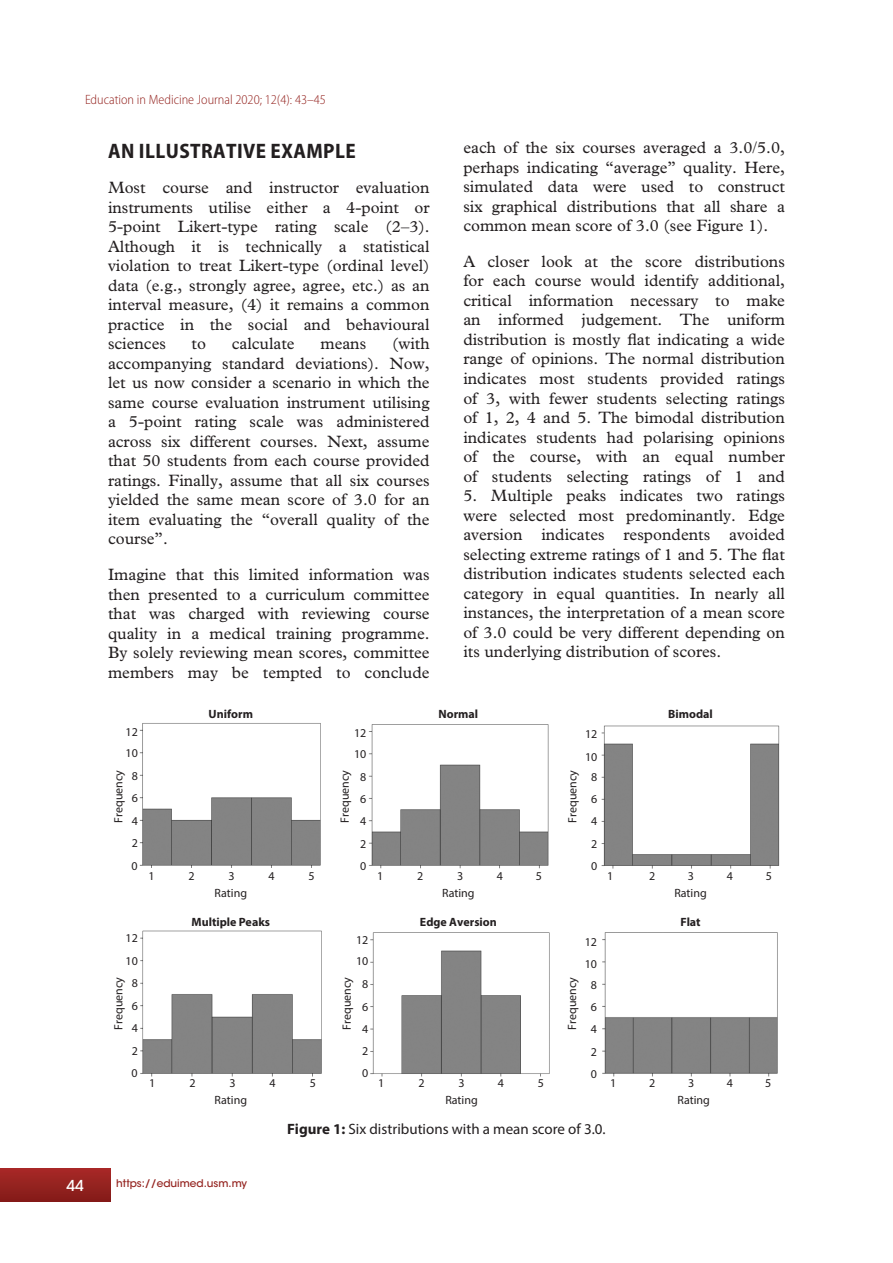
<style>
.page{position:relative;width:893px;height:1263px;background:#fff}
.page>*{position:absolute;margin:0;border:0;box-sizing:border-box;transform-origin:0 0}
.t1{font:700 semi-condensed 21px "Myriad Pro";letter-spacing:.02em;color:#231f20}
.t2{font:16.5px/19.5px "Plantin Std";color:#231f20;text-align:justify}
.t3{font:15px "Myriad Pro";color:#231f20}
.t4{font:500 15px "ITC Avant Garde Std";color:#fff}
.t5{font:300 semi-condensed 13.5px "Myriad Pro";color:#94231f}
.t6{font:12px "Myriad Pro";color:#231f20}
.t7{font:700 12px "Myriad Pro";color:#231f20}
.t8{font:500 10.5px "ITC Avant Garde Std";color:#94231f}
.s1{font-weight:700}
</style>
<div class="page">
<div style="left:0;top:1168px;width:111px;height:34px;background:linear-gradient(to bottom,#a82927,#841b18)"></div>
<img style="left:139px;top:723px;width:640px;height:354px">
<p class="t5" style="left:85px;top:91px;width:242px">Education in Medicine Journal 2020; 12(4): 43–45</p>
<p class="t1" style="left:108px;top:137px;width:249px">AN ILLUSTRATIVE EXAMPLE</p>
<p class="t2" style="left:108px;top:178px;width:323px">Most course and instructor evaluation instruments utilise either a 4-point or 5-point Likert-type rating scale (2–3).<br>Although it is technically a statistical violation to treat Likert-type (ordinal level) data (e.g., strongly agree, agree, etc.) as an interval measure, (4) it remains a common practice in the social and behavioural sciences</p>
<p class="t2" style="left:108px;top:334px;width:323px;text-indent:284px">(with accompanying standard deviations). Now, let us now consider a scenario in which the same course evaluation instrument utilising a 5-point rating scale was administered across six different courses. Next, assume that 50 students from each course provided ratings. Finally, assume that all six courses yielded the same mean score of 3.0 for an item evaluating the “overall quality of the course”.</p>
<p class="t2" style="left:108px;top:565px;width:323px">Imagine that this limited information was then presented to a curriculum committee that was charged with reviewing course quality in a medical training programme.<br>By solely reviewing mean scores, committee members may be tempted to conclude</p>
<p class="t2" style="left:192px;top:334px;width:16px">to</p>
<p class="t2" style="left:232px;top:334px;width:64px">calculate</p>
<p class="t2" style="left:320px;top:334px;width:47px">means</p>
<p class="t2" style="left:463px;top:138px;width:323px">each of the six courses averaged a 3.0/5.0, perhaps indicating “average” quality. Here, simulated data were used to construct six graphical distributions that all share a common mean score of 3.0 (see Figure 1).</p>
<p class="t2" style="left:463px;top:252px;width:323px">A closer look at the score distributions for each course would identify additional, critical information necessary to make an informed judgement. The uniform distribution is mostly flat indicating a wide range of opinions. The normal distribution indicates most students provided ratings of 3, with fewer students selecting ratings of 1, 2, 4 and 5. The bimodal distribution indicates students had polarising opinions of the course, with an equal number of students selecting ratings of 1 and</p>
<p class="t2" style="left:463px;top:486px;width:323px">5. Multiple peaks indicates two ratings were selected most predominantly. Edge aversion indicates respondents avoided selecting extreme ratings of 1 and 5. The flat distribution indicates students selected each category in equal quantities. In nearly all instances, the interpretation of a mean score of 3.0 could be very different depending on its underlying distribution of scores.</p>
<p class="t7" style="left:209px;top:706px;width:46px">Uniform</p>
<p class="t7" style="left:439px;top:706px;width:41px">Normal</p>
<p class="t7" style="left:668px;top:706px;width:46px">Bimodal</p>
<p class="t6" style="left:126px;top:724px;width:14px">12</p>
<p class="t6" style="left:354px;top:725px;width:14px">12</p>
<p class="t6" style="left:585px;top:726px;width:14px">12</p>
<p class="t6" style="left:126px;top:746px;width:14px">10</p>
<p class="t6" style="left:354px;top:747px;width:14px">10</p>
<p class="t6" style="left:585px;top:749px;width:14px">10</p>
<p class="t6" style="left:111px;top:823px;width:54px;rotate:-90deg">Frequency</p>
<p class="t6" style="left:132px;top:769px;width:8px">8</p>
<p class="t6" style="left:132px;top:791px;width:8px">6</p>
<p class="t6" style="left:132px;top:814px;width:8px">4</p>
<p class="t6" style="left:337px;top:823px;width:54px;rotate:-90deg">Frequency</p>
<p class="t6" style="left:360px;top:770px;width:8px">8</p>
<p class="t6" style="left:360px;top:792px;width:8px">6</p>
<p class="t6" style="left:360px;top:814px;width:8px">4</p>
<p class="t6" style="left:565px;top:823px;width:54px;rotate:-90deg">Frequency</p>
<p class="t6" style="left:591px;top:770px;width:8px">8</p>
<p class="t6" style="left:591px;top:792px;width:8px">6</p>
<p class="t6" style="left:591px;top:814px;width:8px">4</p>
<p class="t6" style="left:132px;top:836px;width:8px">2</p>
<p class="t6" style="left:360px;top:837px;width:8px">2</p>
<p class="t6" style="left:591px;top:837px;width:8px">2</p>
<p class="t6" style="left:132px;top:859px;width:8px">0</p>
<p class="t6" style="left:360px;top:858px;width:8px">0</p>
<p class="t6" style="left:591px;top:859px;width:8px">0</p>
<p class="t6" style="left:149px;top:868px;width:8px">1</p>
<p class="t6" style="left:377px;top:868px;width:8px">1</p>
<p class="t6" style="left:649px;top:868px;width:8px">2</p>
<p class="t6" style="left:189px;top:868px;width:8px">2</p>
<p class="t6" style="left:417px;top:868px;width:8px">2</p>
<p class="t6" style="left:766px;top:868px;width:8px">5</p>
<p class="t6" style="left:228px;top:868px;width:8px">3</p>
<p class="t6" style="left:457px;top:868px;width:8px">3</p>
<p class="t6" style="left:268px;top:868px;width:8px">4</p>
<p class="t6" style="left:497px;top:868px;width:8px">4</p>
<p class="t6" style="left:688px;top:868px;width:8px">3</p>
<p class="t6" style="left:308px;top:868px;width:8px">5</p>
<p class="t6" style="left:536px;top:868px;width:8px">5</p>
<p class="t6" style="left:727px;top:868px;width:8px">4</p>
<p class="t6" style="left:607px;top:868px;width:8px">1</p>
<p class="t6" style="left:215px;top:885px;width:34px">Rating</p>
<p class="t6" style="left:442px;top:885px;width:34px">Rating</p>
<p class="t6" style="left:674px;top:885px;width:34px">Rating</p>
<p class="t7" style="left:192px;top:914px;width:80px">Multiple Peaks</p>
<p class="t7" style="left:420px;top:914px;width:78px">Edge Aversion</p>
<p class="t7" style="left:680px;top:914px;width:22px">Flat</p>
<p class="t6" style="left:126px;top:931px;width:14px">12</p>
<p class="t6" style="left:356px;top:932px;width:14px">12</p>
<p class="t6" style="left:585px;top:934px;width:14px">12</p>
<p class="t6" style="left:126px;top:954px;width:14px">10</p>
<p class="t6" style="left:356px;top:954px;width:14px">10</p>
<p class="t6" style="left:585px;top:957px;width:14px">10</p>
<p class="t6" style="left:111px;top:1030px;width:54px;rotate:-90deg">Frequency</p>
<p class="t6" style="left:132px;top:975px;width:8px">8</p>
<p class="t6" style="left:132px;top:998px;width:8px">6</p>
<p class="t6" style="left:132px;top:1020px;width:8px">4</p>
<p class="t6" style="left:339px;top:1030px;width:54px;rotate:-90deg">Frequency</p>
<p class="t6" style="left:362px;top:977px;width:8px">8</p>
<p class="t6" style="left:362px;top:1000px;width:8px">6</p>
<p class="t6" style="left:362px;top:1022px;width:8px">4</p>
<p class="t6" style="left:565px;top:1030px;width:54px;rotate:-90deg">Frequency</p>
<p class="t6" style="left:591px;top:978px;width:8px">8</p>
<p class="t6" style="left:591px;top:1000px;width:8px">6</p>
<p class="t6" style="left:591px;top:1022px;width:8px">4</p>
<p class="t6" style="left:132px;top:1043px;width:8px">2</p>
<p class="t6" style="left:362px;top:1044px;width:8px">2</p>
<p class="t6" style="left:591px;top:1045px;width:8px">2</p>
<p class="t6" style="left:132px;top:1065px;width:8px">0</p>
<p class="t6" style="left:362px;top:1065px;width:8px">0</p>
<p class="t6" style="left:591px;top:1066px;width:8px">0</p>
<p class="t6" style="left:189px;top:1075px;width:8px">2</p>
<p class="t6" style="left:419px;top:1075px;width:8px">2</p>
<p class="t6" style="left:649px;top:1075px;width:8px">2</p>
<p class="t6" style="left:229px;top:1075px;width:8px">3</p>
<p class="t6" style="left:458px;top:1075px;width:8px">3</p>
<p class="t6" style="left:688px;top:1075px;width:8px">3</p>
<p class="t6" style="left:149px;top:1075px;width:8px">1</p>
<p class="t6" style="left:378px;top:1075px;width:8px">1</p>
<p class="t6" style="left:610px;top:1075px;width:8px">1</p>
<p class="t6" style="left:270px;top:1075px;width:8px">4</p>
<p class="t6" style="left:498px;top:1075px;width:8px">4</p>
<p class="t6" style="left:727px;top:1075px;width:8px">4</p>
<p class="t6" style="left:310px;top:1075px;width:8px">5</p>
<p class="t6" style="left:538px;top:1075px;width:8px">5</p>
<p class="t6" style="left:765px;top:1075px;width:8px">5</p>
<p class="t6" style="left:215px;top:1093px;width:34px">Rating</p>
<p class="t6" style="left:445px;top:1093px;width:34px">Rating</p>
<p class="t6" style="left:678px;top:1093px;width:34px">Rating</p>
<p class="t3" style="left:287px;top:1120px;width:320px"><span class="s1">Figure 1:</span> Six distributions with a mean score of 3.0.</p>
<p class="t4" style="left:66px;top:1176px;width:19px">44</p>
<p class="t8" style="left:116px;top:1176px;width:132px">https://eduimed.usm.my</p>
</div>
